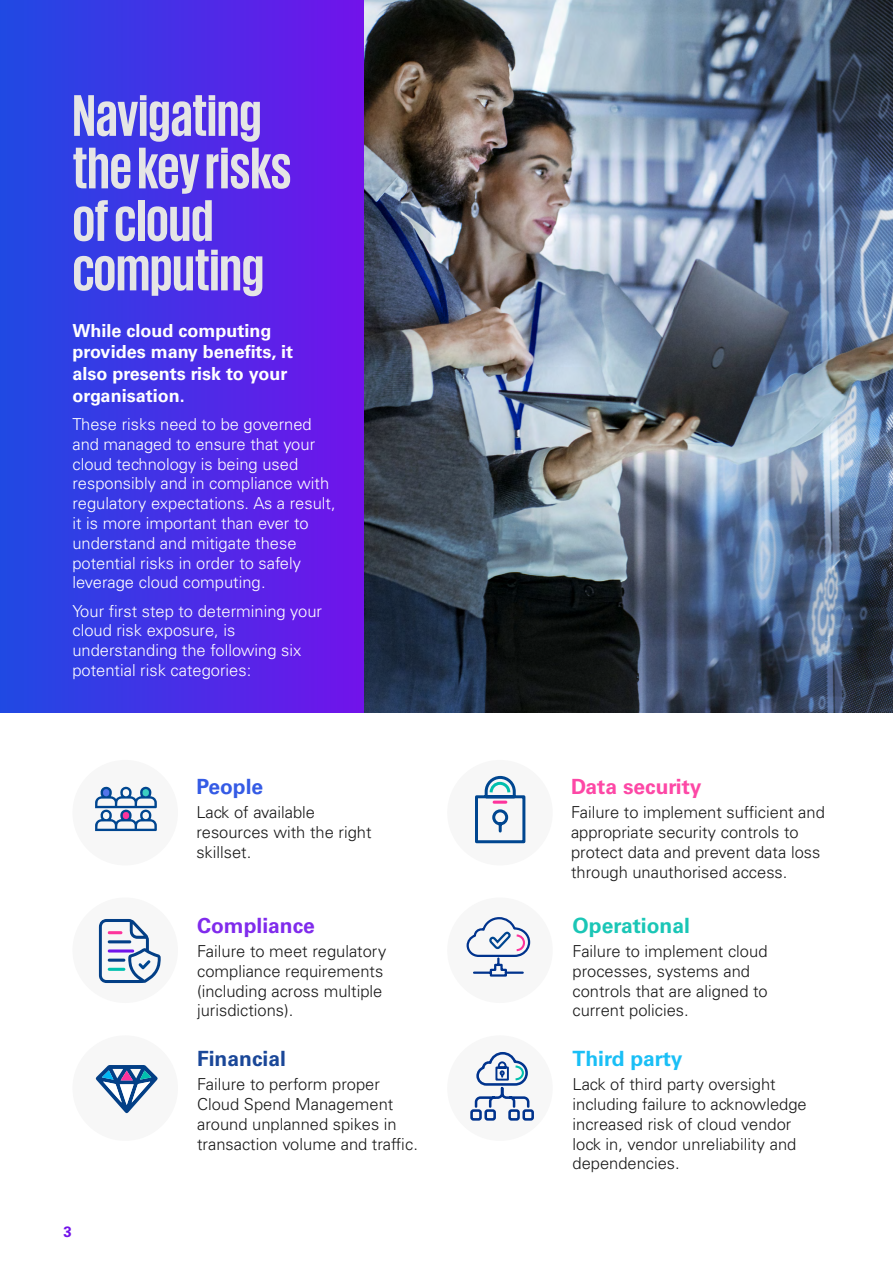
<style>
.page{position:relative;width:893px;height:1263px;background:#fff}
.page>*{position:absolute;margin:0;border:0;box-sizing:border-box;transform-origin:0 0}
.t1{font:700 60px/51.4px "KPMG";color:#e5e5e5}
.t2{font:700 21px "Univers LT Std";color:#fd48a6}
.t3{font:700 21px "Univers LT Std";color:#1ac6b6}
.t4{font:700 21px "Univers LT Std";color:#802bec}
.t5{font:700 21px "Univers LT Std";color:#1abff6}
.t6{font:700 21px "Univers LT Std";color:#1a4798}
.t7{font:700 21px "Univers LT Std";color:#355be5}
.t8{font:700 18px/21.6px "Univers LT Std";color:#fff}
.t9{font:300 16.5px/19.8px "Univers LT Std";color:#1a1a1a}
.t10{font:300 16.5px/19.8px "Univers LT Std";color:#fff}
.t11{font:700 15px "Univers LT Std";color:#7213ea}
</style>
<div class="page">
<img style="left:364px;top:0;width:529px;height:713px">
<div style="left:0;top:0;width:364px;height:713px;background:linear-gradient(to right,#1f4ae3,#7113ea)"></div>
<div style="left:72px;top:760px;width:106px;height:105px;background:#f7f7f7;border-radius:50%"></div>
<div style="left:447px;top:760px;width:106px;height:105px;background:#f7f7f7;border-radius:50%"></div>
<div style="left:72px;top:897px;width:106px;height:106px;background:#f7f7f7;border-radius:50%"></div>
<div style="left:447px;top:897px;width:106px;height:106px;background:#f7f7f7;border-radius:50%"></div>
<div style="left:72px;top:1035px;width:106px;height:106px;background:#f7f7f7;border-radius:50%"></div>
<div style="left:447px;top:1035px;width:106px;height:106px;background:#f7f7f7;border-radius:50%"></div>
<svg style="left:95px;top:786px;width:62px;height:45px"></svg>
<svg style="left:99px;top:919px;width:62px;height:64px"></svg>
<svg style="left:95px;top:1065px;width:63px;height:48px"></svg>
<svg style="left:466px;top:917px;width:68px;height:204px"></svg>
<svg style="left:475px;top:775px;width:51px;height:69px"></svg>
<h1 class="t1" style="left:72px;top:88px;width:220px">Navigating the key risks of cloud computing</h1>
<p class="t8" style="left:72px;top:320px;width:222px">While cloud computing provides many benefits, it also presents risk to your organisation.</p>
<p class="t10" style="left:72px;top:414px;width:265px">These risks need to be governed and managed to ensure that your cloud technology is being used responsibly and in compliance with regulatory expectations. As a result, it is more important than ever to understand and mitigate these potential risks in order to safely leverage cloud computing.</p>
<p class="t10" style="left:72px;top:601px;width:251px">Your first step to determining your cloud risk exposure, is understanding the following six potential risk categories:</p>
<p class="t7" style="left:196px;top:774px;width:68px">People</p>
<p class="t9" style="left:196px;top:803px;width:177px">Lack of available resources with the right skillset.</p>
<p class="t11" style="left:64px;top:1222px;width:10px">3</p>
<p class="t4" style="left:197px;top:913px;width:119px">Compliance</p>
<p class="t9" style="left:197px;top:941px;width:191px">Failure to meet regulatory compliance requirements (including across multiple jurisdictions).</p>
<p class="t6" style="left:197px;top:1046px;width:90px">Financial</p>
<p class="t9" style="left:197px;top:1074px;width:222px">Failure to perform proper<br>Cloud Spend Management around unplanned spikes in transaction volume and traffic.</p>
<p class="t2" style="left:571px;top:774px;width:132px">Data security</p>
<p class="t9" style="left:571px;top:803px;width:255px">Failure to implement sufficient and appropriate security controls to protect data and prevent data loss through unauthorised access.</p>
<p class="t3" style="left:572px;top:913px;width:119px">Operational</p>
<p class="t9" style="left:572px;top:941px;width:197px">Failure to implement cloud processes, systems and controls that are aligned to current policies.</p>
<p class="t5" style="left:572px;top:1046px;width:112px">Third party</p>
<p class="t9" style="left:572px;top:1074px;width:236px">Lack of third party oversight including failure to acknowledge increased risk of cloud vendor lock in, vendor unreliability and dependencies.</p>
</div>
